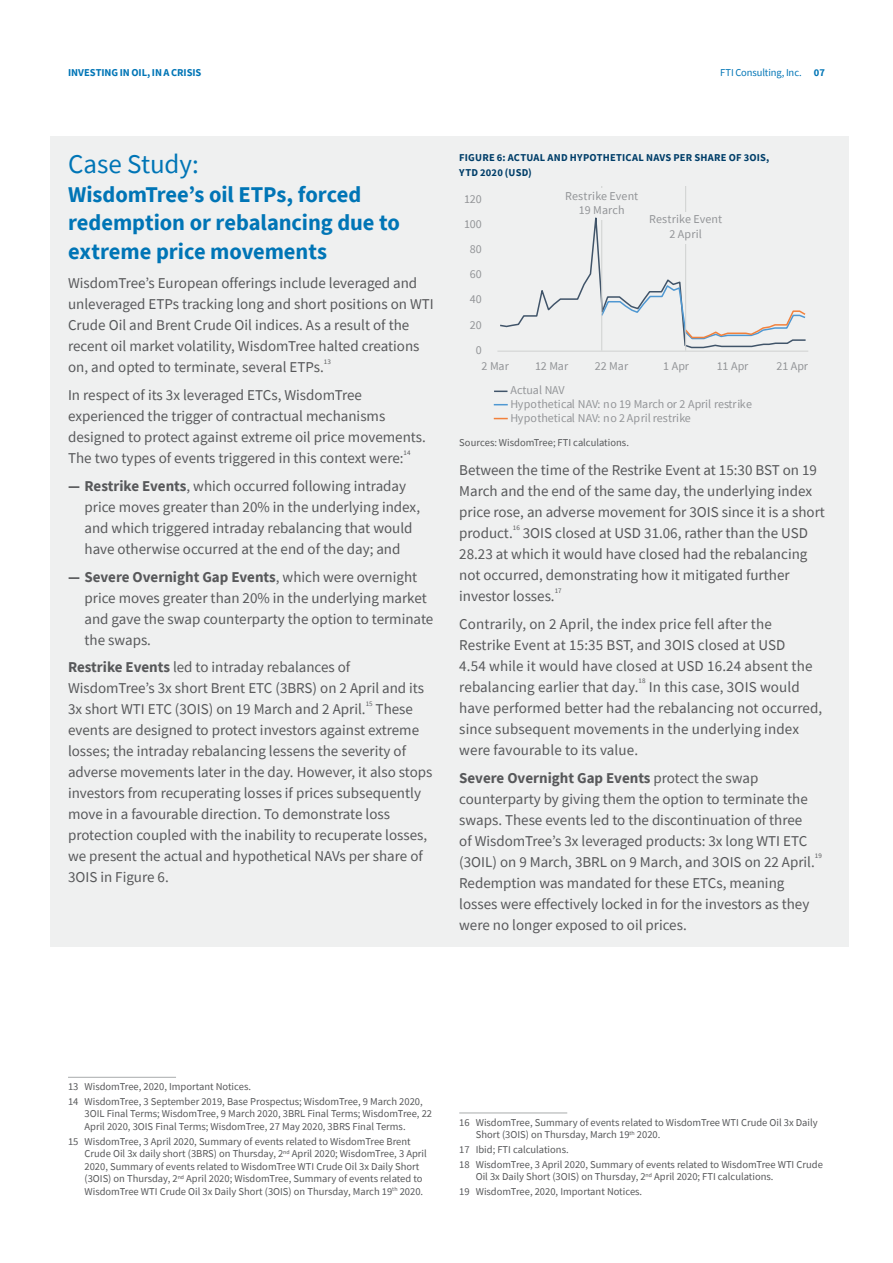
<style>
.page{position:relative;width:893px;height:1263px;background:#fff}
.page>*{position:absolute;margin:0;border:0;box-sizing:border-box;transform-origin:0 0}
.Case_Study_Heading{font:27px "Source Sans Pro";letter-spacing:-.005em;color:#0075b6}
.Case_Study_sub_text{font:700 22.5px/28.5px "Source Sans Pro";color:#0075b6}
.Body_Copy{font:15px/21px "Source Sans Pro";color:#57585a}
.t1{font:12px/13.5px "Source Sans Pro";color:#939598;text-align:center}
.Footnote{font:10.5px/12.6px "Source Sans Pro";color:#57585a}
.Graph_graphic_Chart{font:700 10.5px/15px "Source Sans Pro";letter-spacing:.02em;color:#003e69}
.Graph_graphic_Chart-2{font:10.5px "Source Sans Pro";color:#57585a}
.t2{font:700 10.5px "Source Sans Pro";color:#0075b6}
.t3{font:10.5px "Source Sans Pro";letter-spacing:-.01em;color:#0075b6}
.Body_Copy-2{font:7.05px "Source Sans Pro";color:#57585a}
.s1{font-weight:700}
</style>
<div class="page">
<div style="left:50px;top:136px;width:798px;height:810px;background:#eff0f0"></div>
<hr style="left:497px;top:351px;width:311px;height:1px;background:#cfd1d0">
<svg style="left:500px;top:217px;width:306px;height:132px"></svg>
<svg style="left:600px;top:284px;width:206px;height:56px"></svg>
<svg style="left:494px;top:391px;width:13px;height:1px"></svg>
<svg style="left:494px;top:404px;width:14px;height:1px"></svg>
<svg style="left:494px;top:418px;width:14px;height:1px"></svg>
<hr style="left:601px;top:186px;width:1px;height:165px;background:#cfd1d0">
<div style="left:598px;top:188px;width:7px;height:32px;background:#eff0f0"></div>
<hr style="left:685px;top:186px;width:1px;height:165px;background:#cfd1d0">
<div style="left:682px;top:212px;width:7px;height:31px;background:#eff0f0"></div>
<hr style="left:459px;top:1112px;width:108px;height:1px;background:#a8abac">
<hr style="left:68px;top:1077px;width:108px;height:1px;background:#a8abac">
<p class="t2" style="left:68px;top:65px;width:135px">Investi ng in oil, in acrisis</p>
<p class="t3" style="left:720px;top:66px;width:106px">FTI Consulting, Inc. <span class="s1">07</span></p>
<p class="Case_Study_Heading" style="left:68px;top:147px;width:132px">Case Study:</p>
<p class="Case_Study_sub_text" style="left:68px;top:180px;width:333px">WisdomTree’s oil ETPs, forced redemption or rebalancing due to extreme price movements</p>
<p class="Body_Copy" style="left:68px;top:273px;width:367px">WisdomTree’s European offerings include leveraged and unleveraged ETPs tracking long and short positions on WTI Crude Oil and Brent Crude Oil indices. As a result of the recent oil market volatility, WisdomTree halted creations on, and opted to terminate, several ETPs.</p>
<p class="Body_Copy-2" style="left:324px;top:357px;width:8px">13</p>
<p class="Body_Copy" style="left:68px;top:385px;width:359px">In respect of its 3x leveraged ETCs, WisdomTree experienced the trigger of contractual mechanisms designed to protect against extreme oil price movements.<br>The two types of events triggered in this context were:</p>
<p class="Body_Copy-2" style="left:404px;top:448px;width:8px">14</p>
<p class="Body_Copy" style="left:85px;top:475px;width:337px;text-indent:-16px"><span class="s1">— Restrike Events</span>, which occurred following intraday price moves greater than 20% in the underlying index, and which triggered intraday rebalancing that would have otherwise occurred at the end of the day; and</p>
<p class="Body_Copy" style="left:85px;top:566px;width:350px;text-indent:-16px"><span class="s1">— Severe Overnight Gap Events</span>, which were overnight price moves greater than 20% in the underlying market and gave the swap counterparty the option to terminate the swaps.</p>
<p class="Body_Copy" style="left:68px;top:657px;width:358px"><span class="s1">Restrike Events</span> led to intraday rebalances of<br>WisdomTree’s 3x short Brent ETC (3BRS) on 2 April and its<br>3x short WTI ETC (3OIS) on 19 March and 2 April.</p>
<p class="Body_Copy-2" style="left:366px;top:699px;width:8px">15</p>
<p class="Body_Copy" style="left:68px;top:699px;width:366px;text-indent:308px">These events are designed to protect investors against extreme losses; the intraday rebalancing lessens the severity of adverse movements later in the day. However, it also stops investors from recuperating losses if prices subsequently move in a favourable direction. To demonstrate loss protection coupled with the inability to recuperate losses, we present the actual and hypothetical NAVs per share of 3OIS in Figure 6.</p>
<p class="Graph_graphic_Chart" style="left:459px;top:150px;width:312px">FIGURE 6: ACTUAL AND HYPOTHETICAL NAVS PER SHARE OF 3OIS,<br>YTD 2020 (USD)</p>
<p class="t1" style="left:464px;top:192px;width:19px">120</p>
<p class="t1" style="left:464px;top:217px;width:19px">100</p>
<p class="t1" style="left:470px;top:242px;width:13px">80</p>
<p class="t1" style="left:470px;top:267px;width:13px">60</p>
<p class="t1" style="left:470px;top:293px;width:13px">40</p>
<p class="t1" style="left:470px;top:318px;width:13px">20</p>
<p class="t1" style="left:476px;top:343px;width:7px">0</p>
<p class="t1" style="left:565px;top:188px;width:75px;line-height:14.4px">Restrike Event<br>19 March</p>
<p class="t1" style="left:649px;top:212px;width:75px;line-height:14.4px">Restrike Event<br>2 April</p>
<p class="t1" style="left:481px;top:359px;width:29px">2 Mar</p>
<p class="t1" style="left:535px;top:359px;width:35px">12 Mar</p>
<p class="t1" style="left:595px;top:359px;width:35px">22 Mar</p>
<p class="t1" style="left:663px;top:359px;width:27px">1 Apr</p>
<p class="t1" style="left:717px;top:359px;width:33px">11 Apr</p>
<p class="t1" style="left:776px;top:359px;width:33px">21 Apr</p>
<p class="t1" style="left:510px;top:384px;width:243px;text-align:left">Actual NAV<br>Hypothetical NAV: no 19 March or 2 April restrike<br>Hypothetical NAV: no 2April restrike</p>
<p class="Graph_graphic_Chart-2" style="left:459px;top:435px;width:171px">Sources: WisdomTree; FTI calculations.</p>
<p class="Body_Copy" style="left:459px;top:459px;width:367px">Between the time of the Restrike Event at 15:30 BST on 19<br>March and the end of the same day, the underlying index price rose, an adverse movement for 3OIS since it is a short product.</p>
<p class="Body_Copy-2" style="left:513px;top:523px;width:8px">16</p>
<p class="Body_Copy" style="left:459px;top:522px;width:350px;text-indent:64px">3OIS closed at USD 31.06, rather than the USD 28.23 at which it would have closed had the rebalancing not occurred, demonstrating how it mitigated further investor losses.</p>
<p class="Body_Copy-2" style="left:555px;top:586px;width:8px">17</p>
<p class="Body_Copy" style="left:459px;top:613px;width:355px">Contrarily, on 2 April, the index price fell after the Restrike Event at 15:35 BST, and 3OIS closed at USD 4.54 while it would have closed at USD 16.24 absent the rebalancing earlier that day.</p>
<p class="Body_Copy-2" style="left:638px;top:676px;width:9px">18</p>
<p class="Body_Copy" style="left:459px;top:676px;width:365px;text-indent:190px">In this case, 3OIS would have performed better had the rebalancing not occurred, since subsequent movements in the underlying index were favourable to its value.</p>
<p class="Body_Copy" style="left:459px;top:767px;width:357px"><span class="s1">Severe Overnight Gap Events</span> protect the swap counterparty by giving them the option to terminate the swaps. These events led to the discontinuation of three of WisdomTree’s 3x leveraged products: 3x long WTI ETC (3OIL) on 9 March, 3BRL on 9 March, and 3OIS on 22 April.</p>
<p class="Body_Copy-2" style="left:815px;top:851px;width:8px">19</p>
<p class="Body_Copy" style="left:459px;top:872px;width:352px">Redemption was mandated for these ETCs, meaning losses were effectively locked in for the investors as they were no longer exposed to oil prices.</p>
<p class="Footnote" style="left:68px;top:1080px;width:184px">13 WisdomTree, 2020, Important Notices.</p>
<p class="Footnote" style="left:85px;top:1095px;width:349px;text-indent:-16px">14 WisdomTree, 3 September 2019, Base Prospectus; WisdomTree, 9 March 2020,<br>3OIL Final Terms; WisdomTree, 9 March 2020, 3BRL Final Terms; WisdomTree, 22<br>April 2020, 3OIS Final Terms; WisdomTree, 27 May 2020, 3BRS Final Terms.</p>
<p class="Footnote" style="left:85px;top:1135px;width:344px;text-indent:-16px">15 WisdomTree, 3 April 2020, Summary of events related to WisdomTree Brent Crude Oil 3x daily short (3BRS) on Thursday, 2<sup>nd</sup> April 2020; WisdomTree, 3 April 2020, Summary of events related to WisdomTree WTI Crude Oil 3x Daily Short (3OIS) on Thursday, 2<sup>nd</sup> April 2020; WisdomTree, Summary of events related to WisdomTree WTI Crude Oil 3x Daily Short (3OIS) on Thursday, March 19<sup>th</sup> 2020.</p>
<p class="Footnote" style="left:476px;top:1116px;width:343px;text-indent:-16px">16 WisdomTree, Summary of events related to WisdomTree WTI Crude Oil 3x Daily<br>Short (3OIS) on Thursday, March 19<sup>th</sup> 2020.</p>
<p class="Footnote" style="left:459px;top:1143px;width:111px">17 Ibid; FTI calculations.</p>
<p class="Footnote" style="left:476px;top:1158px;width:349px;text-indent:-16px">18 WisdomTree, 3 April 2020, Summary of events related to WisdomTree WTI Crude<br>Oil 3x Daily Short (3OIS) on Thursday, 2<sup>nd</sup> April 2020; FTI calculations.</p>
<p class="Footnote" style="left:459px;top:1185px;width:184px">19 WisdomTree, 2020, Important Notices.</p>
</div>
